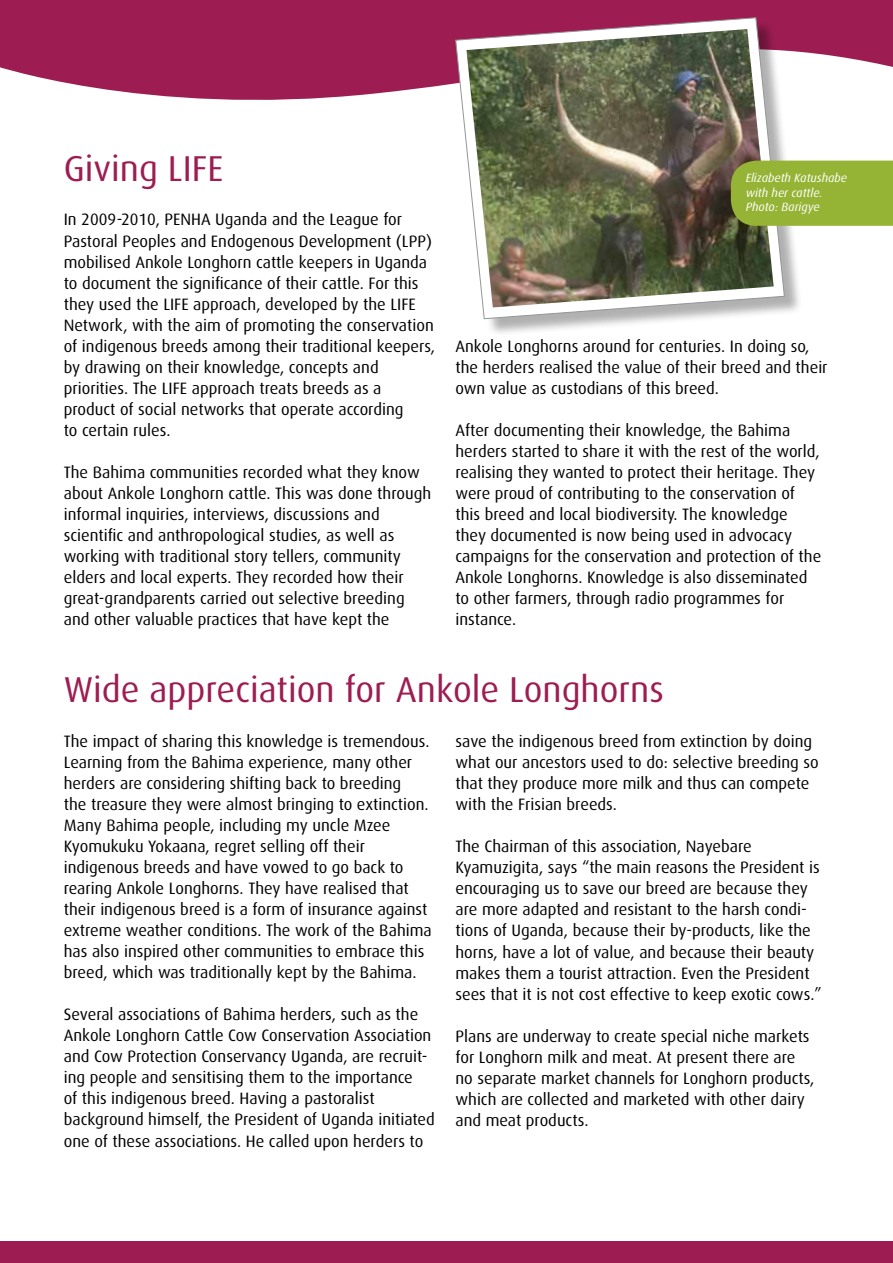
<style>
.page{position:relative;width:893px;height:1263px;background:#fff}
.page>*{position:absolute;margin:0;border:0;box-sizing:border-box;transform-origin:0 0}
.t1{font:36px "Dax";color:#9d1d52}
.t2{font:16.5px/21px "Dax";color:#000}
.t3{font:italic 12px/14.4px "Dax";color:#fff}
</style>
<div class="page">
<svg style="left:0;top:0;width:893px;height:100px;background:#a93967"></svg>
<div style="left:0;top:1242px;width:893px;height:21px;background:#9d1d52"></div>
<div style="left:458px;top:20px;width:344px;height:316px;background:#000;opacity:.31"></div>
<svg style="left:455px;top:17px;width:330px;height:302px"></svg>
<img style="left:466px;top:29px;width:308px;height:278px">
<div style="left:731px;top:161px;width:162px;height:65px;background:#95b334"></div>
<h1 class="t1" style="left:64px;top:149px;width:161px">Giving LIFE</h1>
<p class="t2" style="left:64px;top:209px;width:373px">In 2009-2010, PENHA Uganda and the League for Pastoral Peoples and Endogenous Development (LPP) mobilised Ankole Longhorn cattle keepers in Uganda to document the significance of their cattle. For this they used the LIFE approach, developed by the LIFE Network, with the aim of promoting the conservation of indigenous breeds among their traditional keepers, by drawing on their knowledge, concepts and priorities. The LIFE approach treats breeds as a product of social networks that operate according<br>to certain rules.</p>
<p class="t2" style="left:64px;top:461px;width:369px">The Bahima communities recorded what they know about Ankole Longhorn cattle. This was done through informal inquiries, interviews, discussions and scientific and anthropological studies, as well as working with traditional story tellers, community elders and local experts. They recorded how their great-grandparents carried out selective breeding and other valuable practices that have kept the</p>
<p class="t3" style="left:746px;top:171px;width:103px">Elizabeth Katushabe with her cattle.<br>Photo: Barigye</p>
<p class="t2" style="left:455px;top:336px;width:374px">Ankole Longhorns around for centuries. In doing so, the herders realised the value of their breed and their own value as custodians of this breed.</p>
<p class="t2" style="left:455px;top:420px;width:367px">After documenting their knowledge, the Bahima herders started to share it with the rest of the world, realising they wanted to protect their heritage. They were proud of contributing to the conservation of this breed and local biodiversity. The knowledge they documented is now being used in advocacy campaigns for the conservation and protection of the Ankole Longhorns. Knowledge is also disseminated to other farmers, through radio programmes for instance.</p>
<h1 class="t1" style="left:64px;top:669px;width:602px">Wide appreciation for Ankole Longhorns</h1>
<p class="t2" style="left:64px;top:731px;width:369px">The impact of sharing this knowledge is tremendous.<br>Learning from the Bahima experience, many other herders are considering shifting back to breeding<br>the treasure they were almost bringing to extinction.<br>Many Bahima people, including my uncle Mzee Kyomukuku Yokaana, regret selling off their indigenous breeds and have vowed to go back to rearing Ankole Longhorns. They have realised that their indigenous breed is a form of insurance against extreme weather conditions. The work of the Bahima has also inspired other communities to embrace this breed, which was traditionally kept by the Bahima.</p>
<p class="t2" style="left:64px;top:1004px;width:373px">Several associations of Bahima herders, such as the Ankole Longhorn Cattle Cow Conservation Association and Cow Protection Conservancy Uganda, are recruit&shy;ing people and sensitising them to the importance<br>of this indigenous breed. Having a pastoralist background himself, the President of Uganda initiated one of these associations. He called upon herders to</p>
<p class="t2" style="left:455px;top:731px;width:365px">save the indigenous breed from extinction by doing what our ancestors used to do: selective breeding so that they produce more milk and thus can compete with the Frisian breeds.</p>
<p class="t2" style="left:455px;top:836px;width:368px">The Chairman of this association, Nayebare Kyamuzigita, says “the main reasons the President is encouraging us to save our breed are because they are more adapted and resistant to the harsh condi&shy;tions of Uganda, because their by-products, like the horns, have a lot of value, and because their beauty makes them a tourist attraction. Even the President sees that it is not cost effective to keep exotic cows.”</p>
<p class="t2" style="left:455px;top:1025px;width:361px">Plans are underway to create special niche markets for Longhorn milk and meat. At present there are no separate market channels for Longhorn products, which are collected and marketed with other dairy and meat products.</p>
</div>
